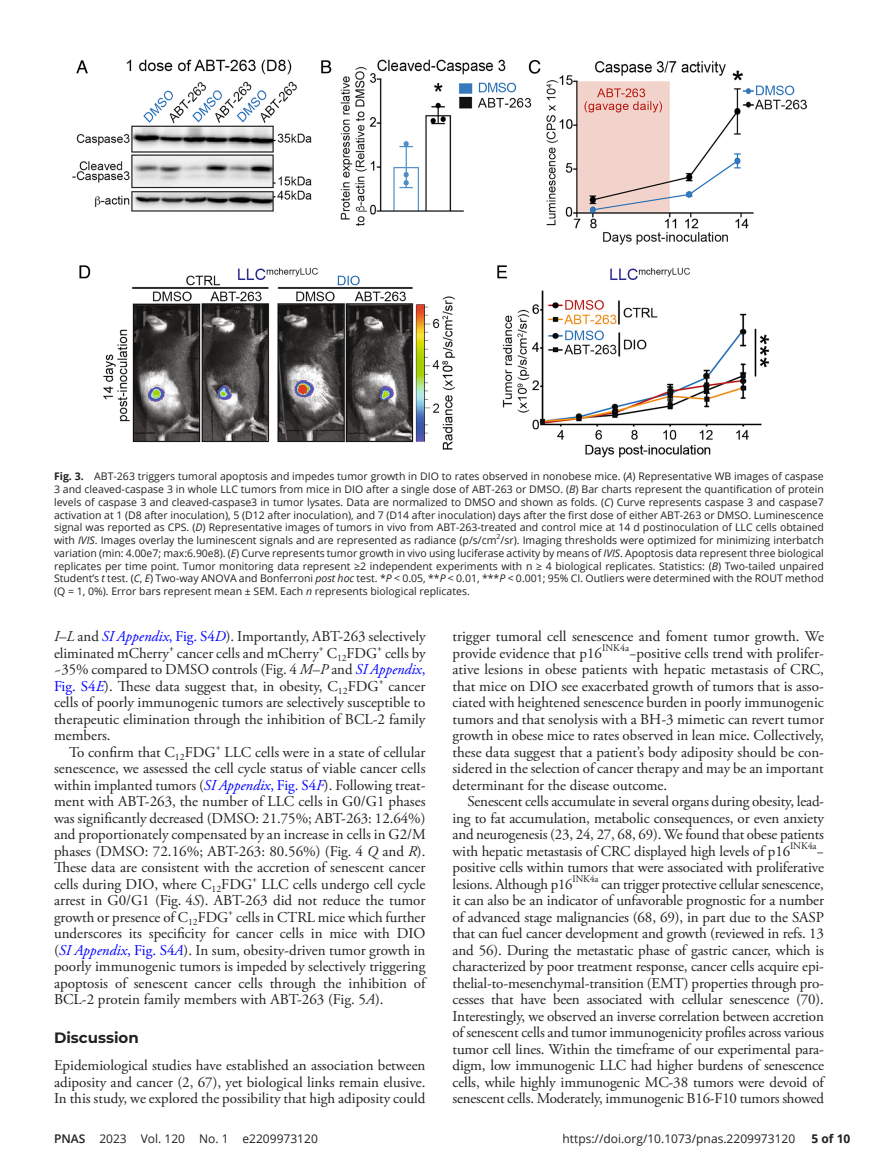
<style>
.page{position:relative;width:878px;height:1175px;background:#fff}
.page>*{position:absolute;margin:0;border:0;box-sizing:border-box;transform-origin:0 0}
.t1{font:15px/16.5px "Adobe Garamond Pro";color:#231f20;text-align:justify}
.t2{font:700 15px "Montserrat";color:#231f20}
.t3{font:12px "Open Sans";color:#231f20}
.t4{font:700 12px "Open Sans";color:#231f20}
.t5{font:10.5px/12.8px "Open Sans";color:#231f20;text-align:justify}
.t6{font:10.05px "Adobe Garamond Pro";letter-spacing:-.01em;color:#231f20}
.t7{font:7.05px "Open Sans";color:#231f20}
.s1{font-weight:700}
.s2{font-style:italic}
.s3{font-style:italic;color:#00f}
.s4{color:#00f}
.s5{font-weight:600}
</style>
<div class="page">
<img style="left:72px;top:59px;width:734px;height:399px">
<p class="t5" style="left:54px;top:470px;width:771px"><span class="s1">Fig. 3.</span> ABT-263 triggers tumoral apoptosis and impedes tumor growth in DIO to rates observed in nonobese mice. (<span class="s2">A</span>) Representative WB images of caspase 3 and cleaved-caspase 3 in whole LLC tumors from mice in DIO after a single dose of ABT-263 or DMSO. (<span class="s2">B</span>) Bar charts represent the quantification of protein levels of caspase 3 and cleaved-caspase3 in tumor lysates. Data are normalized to DMSO and shown as folds. (<span class="s2">C</span>) Curve represents caspase 3 and caspase7 activation at 1 (D8 after inoculation), 5 (D12 after inoculation), and 7 (D14 after inoculation) days after the first dose of either ABT-263 or DMSO. Luminescence signal was reported as CPS. (<span class="s2">D</span>) Representative images of tumors in vivo from ABT-263-treated and control mice at 14 d postinoculation of LLC cells obtained with <span class="s2">IVIS</span>. Images overlay the luminescent signals and are represented as radiance (p/s/cm /sr). Imaging thresholds were optimized for minimizing interbatch</p>
<p class="t7" style="left:496px;top:532px;width:5px">2</p>
<p class="t5" style="left:54px;top:546px;width:771px">variation (min: 4.00e7; max:6.90e8). (<span class="s2">E</span>) Curve represents tumor growth in vivo using luciferase activity by means of <span class="s2">IVIS</span>. Apoptosis data represent three biological replicates per time point. Tumor monitoring data represent ≥2 independent experiments with n ≥ 4 biological replicates. Statistics: (<span class="s2">B</span>) Two-tailed unpaired Student’s <span class="s2">t</span> test. (<span class="s2">C</span>, <span class="s2">E</span>) Two-way ANOVA and Bonferroni <span class="s2">post hoc</span> test. *<span class="s2">P</span> &lt; 0.05, **<span class="s2">P</span> &lt; 0.01, ***<span class="s2">P</span> &lt; 0.001; 95% CI. Outliers were determined with the ROUT method (Q = 1, 0%). Error bars represent mean ± SEM. Each <span class="s2">n</span> represents biological replicates.</p>
<p class="t1" style="left:54px;top:629px;width:373px"><span class="s2">I</span>–<span class="s2">L</span> and <span class="s3">SI Appendix</span><span class="s4">, Fig. S4</span><span class="s3">D</span>). Importantly, ABT-263 selectively eliminated mCherry</p>
<p class="t6" style="left:169px;top:641px;width:6px">+</p>
<p class="t1" style="left:177px;top:645px;width:143px">cancer cells and mCherry</p>
<p class="t6" style="left:319px;top:641px;width:6px">+</p>
<p class="t1" style="left:326px;top:645px;width:52px">C<sub>12</sub>FDG</p>
<p class="t6" style="left:377px;top:641px;width:6px">+</p>
<p class="t1" style="left:54px;top:645px;width:373px;text-indent:331px">cells by ~35% compared to DMSO controls (Fig. 4 <span class="s2">M</span>–<span class="s2">P</span> and <span class="s3">SI Appendix</span><span class="s4">, Fig. S4</span><span class="s3">E</span>). These data suggest that, in obesity, C<sub>12</sub>FDG</p>
<p class="t6" style="left:378px;top:674px;width:6px">+</p>
<p class="t1" style="left:388px;top:678px;width:38px">cancer</p>
<p class="t1" style="left:54px;top:695px;width:373px">cells of poorly immunogenic tumors are selectively susceptible to</p>
<p class="t1" style="left:54px;top:711px;width:373px">therapeutic elimination through the inhibition of BCL-2 family</p>
<p class="t1" style="left:54px;top:728px;width:58px">members.</p>
<p class="t1" style="left:69px;top:744px;width:148px">To confirm that C<sub>12</sub>FDG</p>
<p class="t6" style="left:216px;top:740px;width:6px">+</p>
<p class="t1" style="left:54px;top:744px;width:373px;text-indent:170px">LLC cells were in a state of cellular senescence, we assessed the cell cycle status of viable cancer cells within implanted tumors (<span class="s3">SI Appendix</span><span class="s4">, Fig. S4</span><span class="s3">F</span>). Following treat&shy;ment with ABT-263, the number of LLC cells in G0/G1 phases was significantly decreased (DMSO: 21.75%; ABT-263: 12.64%) and proportionately compensated by an increase in cells in G2/M phases (DMSO: 72.16%; ABT-263: 80.56%) (Fig. 4 <span class="s2">Q</span> and <span class="s2">R</span>).<br>These data are consistent with the accretion of senescent cancer cells during DIO, where C<sub>12</sub>FDG</p>
<p class="t6" style="left:252px;top:872px;width:6px">+</p>
<p class="t1" style="left:54px;top:876px;width:373px;text-indent:207px">LLC cells undergo cell cycle arrest in G0/G1 (Fig. 4<span class="s2">S</span>). ABT-263 did not reduce the tumor growth or presence of C<sub>12</sub>FDG</p>
<p class="t6" style="left:228px;top:905px;width:6px">+</p>
<p class="t1" style="left:54px;top:909px;width:373px;text-indent:182px">cells in CTRL mice which further underscores its specificity for cancer cells in mice with DIO (<span class="s3">SI Appendix</span><span class="s4">, Fig. S4</span><span class="s3">A</span>). In sum, obesity-driven tumor growth in poorly immunogenic tumors is impeded by selectively triggering apoptosis of senescent cancer cells through the inhibition of BCL-2 protein family members with ABT-263 (Fig. 5<span class="s2">A</span>).</p>
<p class="t2" style="left:54px;top:1027px;width:86px">Discussion</p>
<p class="t1" style="left:54px;top:1058px;width:373px">Epidemiological studies have established an association between adiposity and cancer (2, 67), yet biological links remain elusive.<br>In this study, we explored the possibility that high adiposity could</p>
<p class="t1" style="left:452px;top:629px;width:373px">trigger tumoral cell senescence and foment tumor growth. We provide evidence that p16</p>
<p class="t6" style="left:602px;top:641px;width:28px">INK4a</p>
<p class="t1" style="left:452px;top:645px;width:373px;text-indent:176px">−positive cells trend with prolifer&shy;ative lesions in obese patients with hepatic metastasis of CRC, that mice on DIO see exacerbated growth of tumors that is asso&shy;ciated with heightened senescence burden in poorly immunogenic tumors and that senolysis with a BH-3 mimetic can revert tumor growth in obese mice to rates observed in lean mice. Collectively, these data suggest that a patient’s body adiposity should be con&shy;sidered in the selection of cancer therapy and may be an important determinant for the disease outcome.</p>
<p class="t1" style="left:452px;top:794px;width:373px;text-indent:15px">Senescent cells accumulate in several organs during obesity, lead&shy;ing to fat accumulation, metabolic consequences, or even anxiety and neurogenesis (23, 24, 27, 68, 69). We found that obese patients with hepatic metastasis of CRC displayed high levels of p16</p>
<p class="t6" style="left:789px;top:839px;width:28px">INK4a</p>
<p class="t1" style="left:452px;top:843px;width:373px;text-indent:364px">− positive cells within tumors that were associated with proliferative lesions. Although p16</p>
<p class="t6" style="left:572px;top:872px;width:28px">INK4a</p>
<p class="t1" style="left:452px;top:876px;width:373px;text-indent:149px">can trigger protective cellular senescence, it can also be an indicator of unfavorable prognostic for a number of advanced stage malignancies (68, 69), in part due to the SASP that can fuel cancer development and growth (reviewed in refs. 13 and 56). During the metastatic phase of gastric cancer, which is characterized by poor treatment response, cancer cells acquire epi&shy;thelial-to-mesenchymal-transition (EMT) properties through pro&shy;cesses that have been associated with cellular senescence (70).<br>Interestingly, we observed an inverse correlation between accretion of senescent cells and tumor immunogenicity profiles across various tumor cell lines. Within the timeframe of our experimental para&shy;digm, low immunogenic LLC had higher burdens of senescence cells, while highly immunogenic MC-38 tumors were devoid of senescent cells. Moderately, immunogenic B16-F10 tumors showed</p>
<p class="t3" style="left:54px;top:1130px;width:265px"><span class="s5">PNAS</span> 2023 Vol. 120 No. 1 e2209973120</p>
<p class="t3" style="left:562px;top:1130px;width:234px">https://doi.org/10.1073/pnas.2209973120</p>
<p class="t4" style="left:811px;top:1130px;width:40px">5 of 10</p>
</div>
